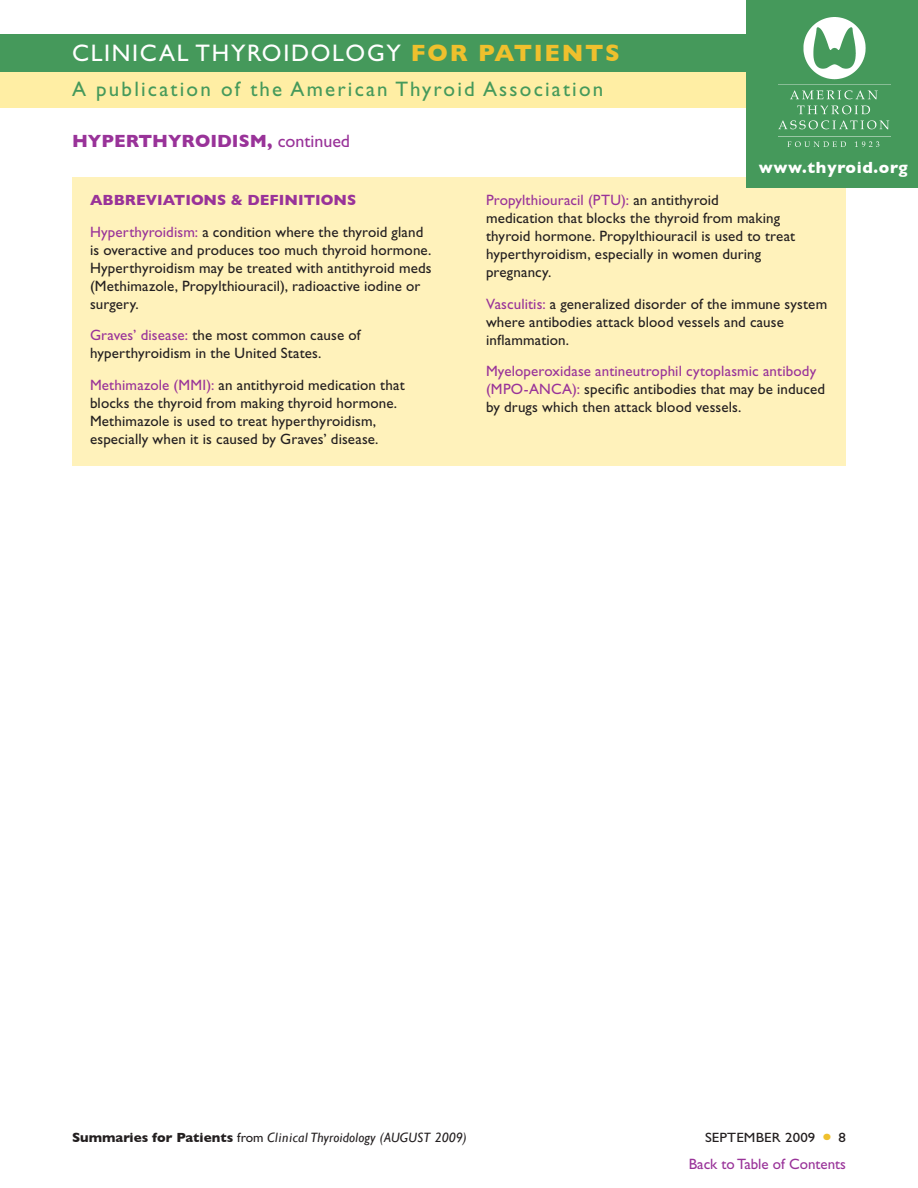
<style>
.page{position:relative;width:918px;height:1188px;background:#fff}
.page>*{position:absolute;margin:0;border:0;box-sizing:border-box;transform-origin:0 0}
.t1{font:24px "Gill Sans Std";letter-spacing:.07em;color:#fff}
.t2{font:21px "Gill Sans Std";letter-spacing:.105em;color:#45995b}
.Topic_Header{font:700 18px "Gill Sans";color:#939}
.t3{font:700 16.5px "Gill Sans";letter-spacing:.04em;color:#fff}
.abbreviations_body{font:15px/18px "Gill Sans Std";letter-spacing:.01em;color:#231f20}
.abbreviations_head{font:700 15px "Gill Sans";color:#939}
.t4{font:15px "Gill Sans Std";color:#939}
.t5{font:italic 13.5px "Gill Sans";letter-spacing:.02em;color:#231f20}
.t6{font:13.5px "Gill Sans Std";letter-spacing:.01em;color:#231f20;scale:1.1 1}
.s1{font-family:"Gill Sans";font-weight:700;color:#efc02d}
.s2{font-family:"Gill Sans Std";font-weight:400}
.s3{color:#939}
.s4{font-weight:700;font-style:normal}
.s5{font-family:"Gill Sans Std";font-style:normal}
</style>
<div class="page">
<div style="left:72px;top:177px;width:774px;height:289px;background:#fff2bb"></div>
<div style="left:0;top:70px;width:918px;height:38px;background:#ffeea4"></div>
<div style="left:0;top:35px;width:918px;height:37px;background:#45995b"></div>
<div style="left:747px;top:0;width:171px;height:188px;background:#45995b"></div>
<img style="left:778px;top:18px;width:112px;height:129px">
<p class="t1" style="left:72px;top:40px;width:550px">CLINICAL THYROIDOLOGY <span class="s1">FOR PATIENTS</span></p>
<p class="t2" style="left:72px;top:77px;width:533px">A publication of the American Thyroid Association</p>
<p class="Topic_Header" style="left:72px;top:131px;width:280px">HYPERTHYROIDISM, <span class="s2">continued</span></p>
<p class="abbreviations_head" style="left:90px;top:191px;width:268px">ABBREVIATIONS &amp; DEFINITIONS</p>
<p class="abbreviations_body" style="left:90px;top:223px;width:343px"><span class="s3">Hyperthyroidism:</span> a condition where the thyroid gland is overactive and produces too much thyroid hormone.<br>Hyperthyroidism may be treated with antithyroid meds (Methimazole, Propylthiouracil), radioactive iodine or surgery.</p>
<p class="abbreviations_body" style="left:90px;top:326px;width:272px"><span class="s3">Graves’ disease:</span> the most common cause of hyperthyroidism in the United States.</p>
<p class="abbreviations_body" style="left:90px;top:376px;width:316px"><span class="s3">Methimazole (MMI):</span> an antithyroid medication that blocks the thyroid from making thyroid hormone.<br>Methimazole is used to treat hyperthyroidism, especially when it is caused by Graves’ disease.</p>
<p class="t3" style="left:759px;top:158px;width:150px">www.thyroid.org</p>
<p class="abbreviations_body" style="left:486px;top:191px;width:311px"><span class="s3">Propylthiouracil (PTU):</span> an antithyroid<br>medication that blocks the thyroid from making thyroid hormone. Propylthiouracil is used to treat hyperthyroidism, especially in women during pregnancy.</p>
<p class="abbreviations_body" style="left:486px;top:295px;width:343px"><span class="s3">Vasculitis:</span> a generalized disorder of the immune system where antibodies attack blood vessels and cause inflammation.</p>
<p class="abbreviations_body" style="left:486px;top:362px;width:341px"><span class="s3">Myeloperoxidase antineutrophil cytoplasmic antibody (MPO-ANCA):</span> specific antibodies that may be induced by drugs which then attack blood vessels.</p>
<p class="t5" style="left:72px;top:1130px;width:396px"><span class="s4">Summaries for Patients</span> <span class="s5">from</span> Clinical Thyroidology (AUGUST 2009)</p>
<p class="t6" style="left:705px;top:1130px;width:102px">SEPTEMBER 2009</p>
<p class="t6" style="left:839px;top:1130px;width:8px">8</p>
<p class="t4" style="left:689px;top:1155px;width:159px">Back to Table of Contents</p>
</div>
